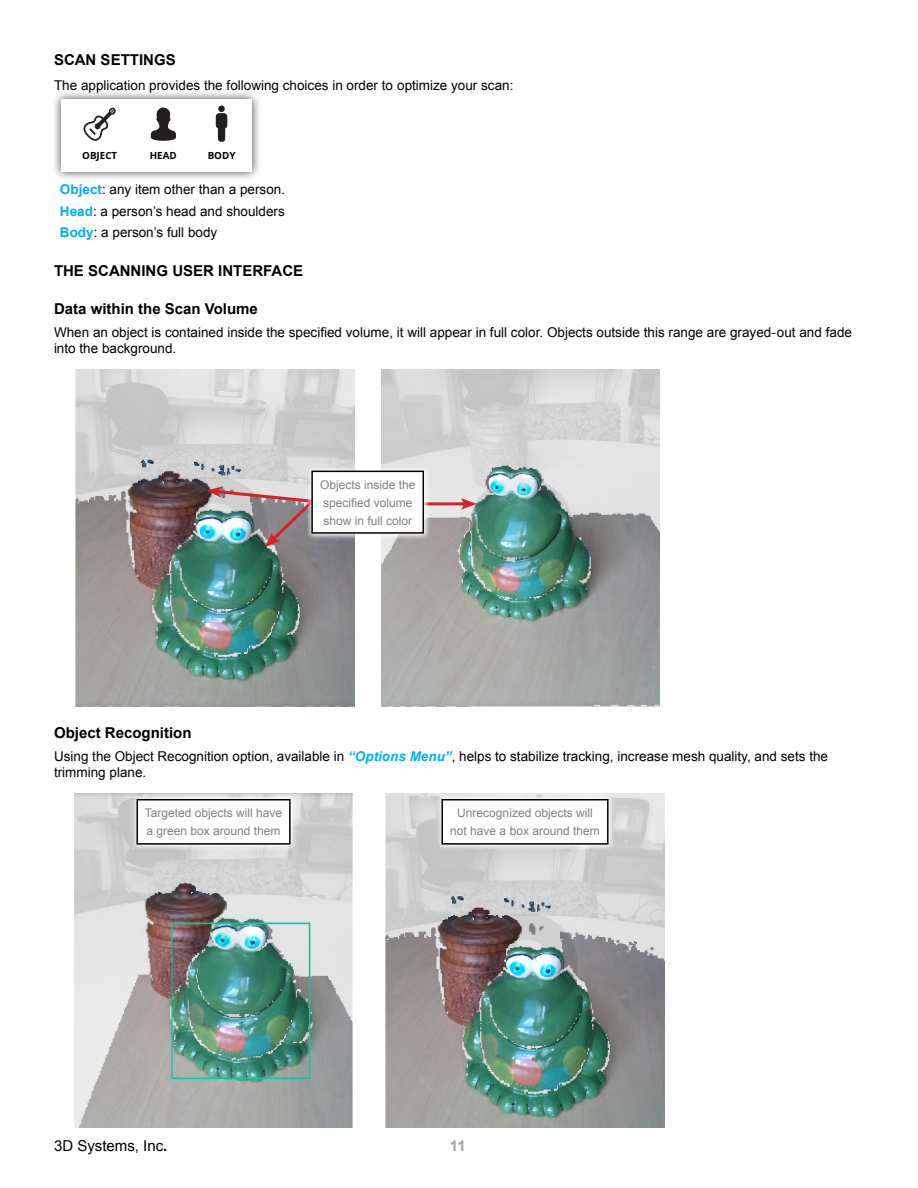
<style>
.page{position:relative;width:918px;height:1188px;background:#fff}
.page>*{position:absolute;margin:0;border:0;box-sizing:border-box;transform-origin:0 0}
.t1{font:700 15px "Arial";color:#000}
.t2{font:15px "Arial";color:#000}
.t3{font:700 15px "Arial";color:#a4a3a4}
.t4{font:13.5px/21.9px "Arial";color:#000}
.t5{font:12px/18px "Arial";color:#808080}
.t6{font:700 9.75px "Open Sans";color:#000}
.s1{font-weight:700;color:#00aeef}
.s2{font-weight:700;font-style:italic;color:#00aeef}
.s3{font-weight:700}
</style>
<div class="page">
<div style="left:52px;top:90px;width:210px;height:91px;background:#000;opacity:.75"></div>
<div style="left:61px;top:99px;width:191px;height:72px;background:#fff"></div>
<svg style="left:83px;top:107px;width:33px;height:34px"></svg>
<svg style="left:150px;top:107px;width:26px;height:34px"></svg>
<svg style="left:216px;top:113px;width:11px;height:29px"></svg>
<div style="left:218px;top:106px;width:7px;height:6px;background:#231f20;border-radius:50%"></div>
<img style="left:381px;top:370px;width:279px;height:337px">
<img style="left:75px;top:370px;width:280px;height:337px">
<img style="left:207px;top:486px;width:112px;height:62px">
<hr style="left:419px;top:502px;width:47px;height:3px;background:#d2232a">
<svg style="left:461px;top:498px;width:16px;height:12px"></svg>
<svg style="left:305px;top:464px;width:125px;height:76px"></svg>
<div style="left:312px;top:471px;width:111px;height:62px;background:#fff"></div>
<div style="left:311px;top:471px;width:113px;height:63px;border:2px solid #000"></div>
<img style="left:74px;top:793px;width:279px;height:334px">
<img style="left:385px;top:793px;width:280px;height:334px">
<svg style="left:131px;top:793px;width:166px;height:58px;background:#dcdcdc"></svg>
<div style="left:137px;top:800px;width:153px;height:44px;background:#fff"></div>
<div style="left:137px;top:799px;width:154px;height:46px;border:2px solid #000"></div>
<svg style="left:435px;top:793px;width:180px;height:58px"></svg>
<div style="left:442px;top:800px;width:166px;height:44px;background:#fff"></div>
<div style="left:441px;top:799px;width:168px;height:46px;border:2px solid #000"></div>
<p class="t1" style="left:54px;top:50px;width:123px">SCAN SETTINGS</p>
<p class="t4" style="left:54px;top:74px;width:461px">The application provides the following choices in order to optimize your scan:</p>
<p class="t6" style="left:82px;top:149px;width:37px">OBJECT</p>
<p class="t6" style="left:150px;top:149px;width:29px">HEAD</p>
<p class="t6" style="left:208px;top:149px;width:29px">BODY</p>
<p class="t4" style="left:60px;top:178px;width:226px"><span class="s1">Object</span>: any item other than a person.<br><span class="s1">Head</span>: a person’s head and shoulders<br><span class="s1">Body</span>: a person’s full body</p>
<p class="t1" style="left:54px;top:260px;width:251px">THE SCANNING USER INTERFACE</p>
<p class="t1" style="left:54px;top:299px;width:205px">Data within the Scan Volume</p>
<p class="t4" style="left:54px;top:324px;width:800px;line-height:16.2px">When an object is contained inside the specified volume, it will appear in full color. Objects outside this range are grayed-out and fade into the background.</p>
<p class="t5" style="left:320px;top:475px;width:97px">Objects inside the specified volume show in full color</p>
<p class="t1" style="left:54px;top:723px;width:139px">Object Recognition</p>
<p class="t4" style="left:54px;top:748px;width:776px;line-height:16.2px">Using the Object Recognition option, available in <span class="s2">“Options Menu”</span>, helps to stabilize tracking, increase mesh quality, and sets the trimming plane.</p>
<p class="t5" style="left:145px;top:804px;width:139px">Targeted objects will have a green box around them</p>
<p class="t5" style="left:450px;top:804px;width:151px;text-align:center">Unrecognized objects will not have a box around them</p>
<p class="t2" style="left:54px;top:1136px;width:115px">3D Systems, Inc<span class="s3">.</span></p>
<p class="t3" style="left:450px;top:1136px;width:17px">11</p>
</div>
